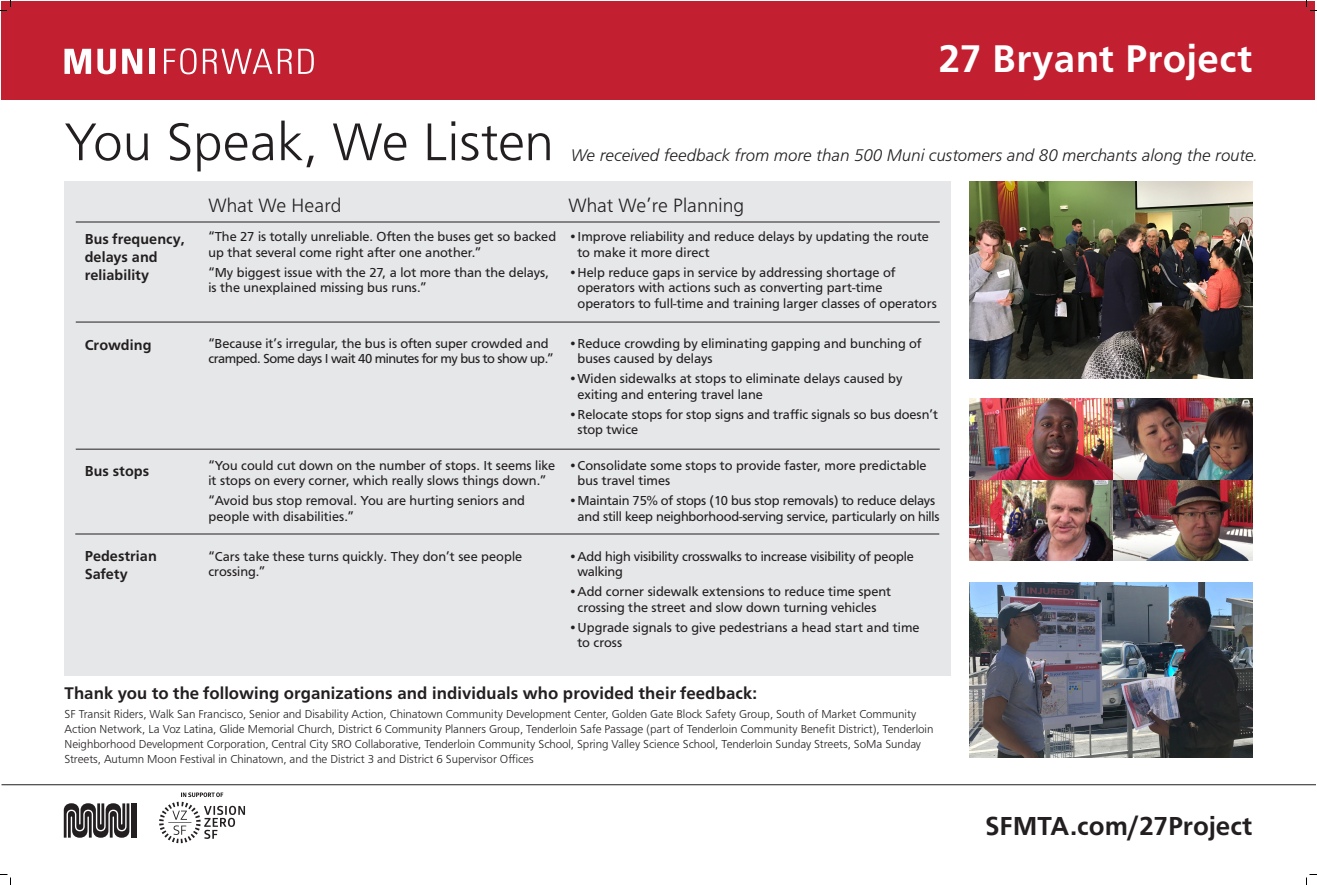
<style>
.page{position:relative;width:1317px;height:885px;background:#fff}
.page>*{position:absolute;margin:0;border:0;box-sizing:border-box;transform-origin:0 0}
.t1{font:300 55px "Graphein Pro";letter-spacing:.005em;color:#231f20}
.t2{font:700 40px "Graphein Pro";letter-spacing:.01em;color:#fff}
.t3{font:700 27px "Graphein Pro";color:#231f20}
.t4{font:300 20px "Graphein Pro";letter-spacing:.005em;color:#231f20}
.t5{font:italic 300 17.5px "Graphein Pro";letter-spacing:-.005em;color:#231f20}
.t6{font:700 17.5px "Graphein Pro";letter-spacing:.005em;color:#231f20}
.t7{font:700 15px/18px "Graphein Pro";letter-spacing:.005em;color:#231f20}
.t8{font:13.5px/15.5px "Graphein Pro";color:#231f20}
.t9{font:300 12px/15px "Graphein Pro";color:#231f20}
</style>
<div class="page">
<div style="left:2px;top:2px;width:1314px;height:98px;background:#c21f31"></div>
<hr style="left:2px;top:784px;width:1314px;height:1px;background:#231f20">
<svg style="left:159px;top:792px;width:86px;height:51px"></svg>
<svg style="left:64px;top:803px;width:65px;height:35px"></svg>
<div style="left:131px;top:803px;width:5px;height:35px;background:#231f20"></div>
<svg style="left:64px;top:49px;width:27px;height:25px"></svg>
<svg style="left:97px;top:49px;width:19px;height:25px"></svg>
<svg style="left:122px;top:49px;width:20px;height:25px"></svg>
<div style="left:149px;top:49px;width:5px;height:25px;background:#fff"></div>
<svg style="left:164px;top:48px;width:33px;height:26px"></svg>
<svg style="left:203px;top:49px;width:69px;height:25px"></svg>
<svg style="left:278px;top:49px;width:14px;height:25px"></svg>
<svg style="left:298px;top:49px;width:16px;height:25px"></svg>
<div style="left:64px;top:182px;width:887px;height:494px;background:#e6e7e9"></div>
<hr style="left:75px;top:534px;width:864px;height:1px;background:#231f20">
<hr style="left:76px;top:449px;width:864px;height:1px;background:#231f20">
<hr style="left:76px;top:322px;width:864px;height:1px;background:#231f20">
<hr style="left:76px;top:222px;width:864px;height:1px;background:#231f20">
<svg style="left:0;top:0;width:11px;height:11px"></svg>
<svg style="left:0;top:874px;width:11px;height:11px"></svg>
<svg style="left:1306px;top:0;width:11px;height:11px"></svg>
<svg style="left:1306px;top:874px;width:11px;height:11px"></svg>
<img style="left:1112px;top:480px;width:140px;height:80px">
<img style="left:969px;top:399px;width:143px;height:162px">
<img style="left:1110px;top:399px;width:142px;height:81px">
<img style="left:969px;top:582px;width:283px;height:176px">
<img style="left:969px;top:182px;width:283px;height:196px">
<p class="t1" style="left:64px;top:111px;width:491px">You Speak, We Listen</p>
<h2 class="t2" style="left:939px;top:36px;width:315px">27 Bryant Project</h2>
<p class="t5" style="left:571px;top:145px;width:688px">We received feedback from more than 500 Muni customers and 80 merchants along the route.</p>
<p class="t4" style="left:568px;top:195px;width:177px">What We’re Planning</p>
<p class="t8" style="left:578px;top:229px;width:353px;text-indent:-9px">•Improve reliability and reduce delays by updating the route to make it more direct</p>
<p class="t8" style="left:578px;top:265px;width:361px;text-indent:-9px">•Help reduce gaps in service by addressing shortage of operators with actions such as converting part-time operators to full-time and training larger classes of operators</p>
<p class="t8" style="left:578px;top:336px;width:346px;text-indent:-9px">•Reduce crowding by eliminating gapping and bunching of buses caused by delays</p>
<p class="t8" style="left:578px;top:371px;width:326px;text-indent:-9px">•Widen sidewalks at stops to eliminate delays caused by exiting and entering travel lane</p>
<p class="t8" style="left:578px;top:407px;width:362px;text-indent:-9px">•Relocate stops for stop signs and traffic signals so bus doesn’t stop twice</p>
<p class="t8" style="left:578px;top:458px;width:351px;text-indent:-9px">•Consolidate some stops to provide faster, more predictable bus travel times</p>
<p class="t8" style="left:578px;top:493px;width:364px;text-indent:-9px">•Maintain 75% of stops (10 bus stop removals) to reduce delays and still keep neighborhood-serving service, particularly on hills</p>
<p class="t8" style="left:578px;top:549px;width:338px;text-indent:-9px">•Add high visibility crosswalks to increase visibility of people walking</p>
<p class="t8" style="left:568px;top:584px;width:324px;text-align:center">•Add corner sidewalk extensions to reduce time spent crossing the street and slow down turning vehicles</p>
<p class="t8" style="left:578px;top:620px;width:344px;text-indent:-9px">•Upgrade signals to give pedestrians a head start and time to cross</p>
<p class="t6" style="left:64px;top:683px;width:694px">Thank you to the following organizations and individuals who provided their feedback:</p>
<p class="t9" style="left:64px;top:707px;width:871px">SF Transit Riders, Walk San Francisco, Senior and Disability Action, Chinatown Community Development Center, Golden Gate Block Safety Group, South of Market Community Action Network, La Voz Latina, Glide Memorial Church, District 6 Community Planners Group, Tenderloin Safe Passage (part of Tenderloin Community Benefit District), Tenderloin Neighborhood Development Corporation, Central City SRO Collaborative, Tenderloin Community School, Spring Valley Science School, Tenderloin Sunday Streets, SoMa Sunday Streets, Autumn Moon Festival in Chinatown, and the District 3 and District 6 Supervisor Offices</p>
<p class="t4" style="left:208px;top:195px;width:134px">What We Heard</p>
<p class="t8" style="left:208px;top:229px;width:349px">“The 27 is totally unreliable. Often the buses get so backed up that several come right after one another.”</p>
<p class="t8" style="left:208px;top:265px;width:342px">“My biggest issue with the 27, a lot more than the delays, is the unexplained missing bus runs.”</p>
<p class="t7" style="left:85px;top:230px;width:102px">Bus frequency, delays and reliability</p>
<p class="t8" style="left:208px;top:336px;width:347px">“Because it’s irregular, the bus is often super crowded and cramped. Some days I wait 40 minutes for my bus to show up.”</p>
<p class="t7" style="left:85px;top:336px;width:68px">Crowding</p>
<p class="t8" style="left:208px;top:458px;width:348px">“You could cut down on the number of stops. It seems like it stops on every corner, which really slows things down.”</p>
<p class="t8" style="left:208px;top:493px;width:318px">“Avoid bus stop removal. You are hurting seniors and people with disabilities.”</p>
<p class="t8" style="left:208px;top:549px;width:315px">“Cars take these turns quickly. They don’t see people crossing.”</p>
<p class="t7" style="left:85px;top:462px;width:66px">Bus stops</p>
<p class="t7" style="left:85px;top:547px;width:74px">Pedestrian<br>Safety</p>
<h3 class="t3" style="left:985px;top:811px;width:269px">SFMTA.com/27Project</h3>
</div>
